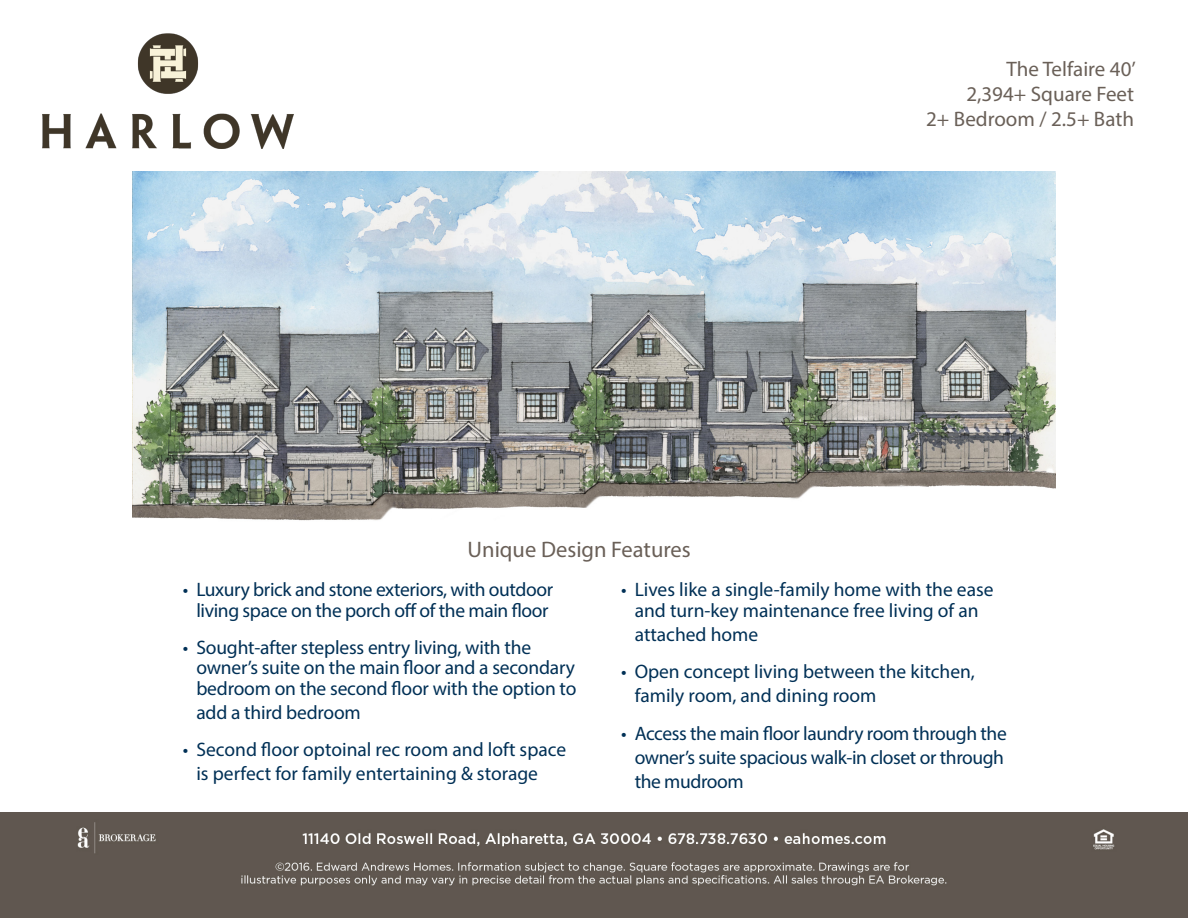
<style>
.page{position:relative;width:1188px;height:918px;background:#fff}
.page>*{position:absolute;margin:0;border:0;box-sizing:border-box;transform-origin:0 0}
.t1{font:22.5px "Myriad Pro";color:#6a6058}
.t2{font:21px "Myriad Pro";color:#6a6058}
.Bullets{font:19.5px/20.2px "Myriad Pro";letter-spacing:-.01em;color:#003056}
</style>
<div class="page">
<img style="left:0;top:812px;width:1188px;height:106px">
<img style="left:42px;top:33px;width:252px;height:116px">
<img style="left:133px;top:172px;width:922px;height:349px">
<p class="t1" style="left:468px;top:535px;width:225px">Unique Design Features</p>
<p class="t2" style="left:1007px;top:56px;width:131px">The Telfaire 40’</p>
<p class="t2" style="left:966px;top:81px;width:169px">2,394+ Square Feet</p>
<p class="t2" style="left:926px;top:106px;width:209px">2+ Bedroom / 2.5+ Bath</p>
<p class="Bullets" style="left:183px;top:579px;width:372px;text-align:center">• Luxury brick and stone exteriors, with outdoor living space on the porch off of the main floor</p>
<p class="Bullets" style="left:196px;top:637px;width:382px;text-indent:-14px">• Sought-after stepless entry living, with the owner’s suite on the main floor and a secondary bedroom on the second floor with the option to</p>
<p class="Bullets" style="left:196px;top:702px;width:166px">add a third bedroom</p>
<p class="Bullets" style="left:196px;top:737px;width:371px;line-height:24px;text-indent:-14px">• Second floor optoinal rec room and loft space is perfect for family entertaining &amp; storage</p>
<p class="Bullets" style="left:621px;top:579px;width:374px;text-align:center">• Lives like a single-family home with the ease and turn-key maintenance free living of an</p>
<p class="Bullets" style="left:635px;top:624px;width:125px">attached home</p>
<p class="Bullets" style="left:635px;top:659px;width:342px;line-height:24px;text-indent:-14px">• Open concept living between the kitchen, family room, and dining room</p>
<p class="Bullets" style="left:635px;top:721px;width:374px;line-height:24px;text-indent:-14px">• Access the main floor laundry room through the owner’s suite spacious walk-in closet or through the mudroom</p>
</div>
